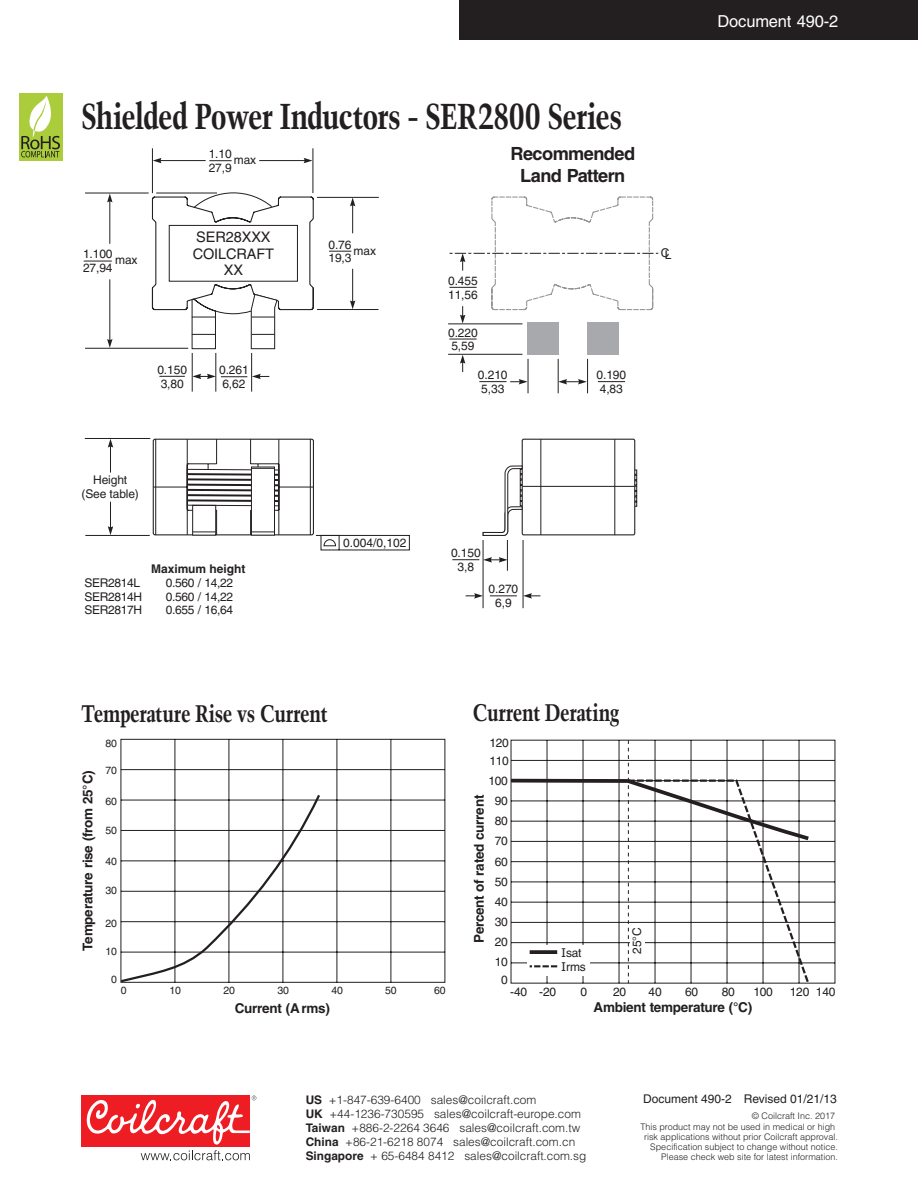
<style>
.page{position:relative;width:918px;height:1188px;background:#fff}
.page>*{position:absolute;margin:0;border:0;box-sizing:border-box;transform-origin:0 0}
.t1{font:700 condensed 36px "Trump Mediaeval";letter-spacing:-.02em;color:#231f20}
.Subhead_-_16_Point_T{font:700 condensed 24px "Trump Mediaeval";letter-spacing:-.02em;color:#231f20}
.t2{font:700 18.15px/21.5px "Helvetica";letter-spacing:-.03em;color:#231f20;text-align:center}
.Document_number{font:16.5px "Helvetica";letter-spacing:-.01em;color:#fff}
.t3{font:14.55px/16.8px "Helvetica";letter-spacing:-.01em;color:#231f20;text-align:center}
.t4{font:700 13.65px "Helvetica";letter-spacing:-.02em;color:#231f20}
.t5{font:700 13.5px "Helvetica";letter-spacing:-.015em;color:#231f20}
.t6{font:12px/13.8px "Helvetica";letter-spacing:-.01em;color:#231f20}
.t7{font:12px "Helvetica";letter-spacing:-.03em;color:#231f20}
.t8{font:700 12px "Helvetica";color:#231f20}
.t9{font:300 11.85px "Helvetica";color:#231f20}
.t10{font:700 11.85px/14.1px "Helvetica";color:#231f20}
.t11{font:10.5px "Helvetica";letter-spacing:-.015em;color:#231f20}
.t12{font:300 9px/9.9px "Helvetica";color:#231f20;text-align:right}
.s1{font-family:"Verdana"}
</style>
<div class="page">
<div style="left:459px;top:0;width:459px;height:40px;background:#231f20"></div>
<div style="left:81px;top:1096px;width:169px;height:51px;background:#ee1d23"></div>
<svg style="left:86px;top:1096px;width:170px;height:64px"></svg>
<div style="left:19px;top:93px;width:43px;height:67px;background:#abcc3b"></div>
<svg style="left:21px;top:96px;width:39px;height:61px"></svg>
<svg style="left:151px;top:192px;width:163px;height:157px"></svg>
<div style="left:169px;top:225px;width:129px;height:57px;background:#fff;border:1px solid #231f20"></div>
<div style="left:522px;top:439px;width:113px;height:96px;border:1px solid #231f20;border-radius:2px"></div>
<svg style="left:482px;top:465px;width:155px;height:71px"></svg>
<hr style="left:540px;top:439px;width:1px;height:96px;background:#231f20">
<hr style="left:614px;top:439px;width:1px;height:96px;background:#231f20">
<hr style="left:152px;top:148px;width:1px;height:45px;background:#231f20">
<hr style="left:313px;top:148px;width:1px;height:45px;background:#231f20">
<svg style="left:209px;top:160px;width:23px;height:1px"></svg>
<svg style="left:329px;top:251px;width:22px;height:1px"></svg>
<svg style="left:490px;top:595px;width:27px;height:1px"></svg>
<svg style="left:84px;top:261px;width:28px;height:1px"></svg>
<svg style="left:159px;top:376px;width:26px;height:1px"></svg>
<hr style="left:317px;top:197px;width:62px;height:1px;background:#231f20">
<hr style="left:85px;top:438px;width:65px;height:1px;background:#231f20">
<hr style="left:85px;top:193px;width:64px;height:1px;background:#231f20">
<hr style="left:156px;top:193px;width:61px;height:1px;background:#231f20">
<hr style="left:85px;top:348px;width:103px;height:1px;background:#231f20">
<hr style="left:317px;top:309px;width:62px;height:1px;background:#231f20">
<hr style="left:85px;top:535px;width:65px;height:1px;background:#231f20">
<svg style="left:152px;top:438px;width:258px;height:113px"></svg>
<hr style="left:192px;top:353px;width:1px;height:39px;background:#231f20">
<hr style="left:215px;top:353px;width:1px;height:39px;background:#231f20">
<hr style="left:251px;top:353px;width:1px;height:39px;background:#231f20">
<hr style="left:483px;top:540px;width:1px;height:68px;background:#231f20">
<hr style="left:507px;top:540px;width:1px;height:31px;background:#231f20">
<hr style="left:523px;top:540px;width:1px;height:68px;background:#231f20">
<div style="left:527px;top:322px;width:32px;height:33px;background:#a8a9ad"></div>
<div style="left:587px;top:322px;width:32px;height:33px;background:#a8a9ad"></div>
<hr style="left:528px;top:359px;width:1px;height:34px;background:#231f20">
<hr style="left:558px;top:359px;width:1px;height:34px;background:#231f20">
<hr style="left:587px;top:359px;width:1px;height:34px;background:#231f20">
<svg style="left:598px;top:381px;width:27px;height:1px"></svg>
<svg style="left:449px;top:339px;width:28px;height:1px"></svg>
<hr style="left:448px;top:354px;width:74px;height:1px;background:#231f20">
<hr style="left:448px;top:323px;width:74px;height:1px;background:#231f20">
<hr style="left:155px;top:439px;width:1px;height:96px;background:#231f20">
<hr style="left:310px;top:439px;width:1px;height:96px;background:#231f20">
<svg style="left:479px;top:379px;width:49px;height:5px"></svg>
<svg style="left:466px;top:593px;width:17px;height:6px"></svg>
<svg style="left:523px;top:593px;width:17px;height:6px"></svg>
<svg style="left:558px;top:379px;width:29px;height:5px"></svg>
<svg style="left:192px;top:374px;width:77px;height:5px"></svg>
<svg style="left:452px;top:557px;width:56px;height:6px"></svg>
<svg style="left:460px;top:355px;width:5px;height:17px"></svg>
<hr style="left:352px;top:269px;width:1px;height:35px;background:#231f20">
<svg style="left:350px;top:300px;width:5px;height:9px"></svg>
<hr style="left:109px;top:279px;width:1px;height:64px;background:#231f20">
<svg style="left:107px;top:339px;width:6px;height:9px"></svg>
<svg style="left:449px;top:196px;width:209px;height:128px"></svg>
<hr style="left:158px;top:160px;width:48px;height:1px;background:#231f20">
<svg style="left:153px;top:158px;width:9px;height:5px"></svg>
<hr style="left:259px;top:160px;width:48px;height:1px;background:#231f20">
<svg style="left:304px;top:158px;width:8px;height:5px"></svg>
<hr style="left:352px;top:203px;width:1px;height:30px;background:#231f20">
<svg style="left:350px;top:197px;width:5px;height:9px"></svg>
<hr style="left:109px;top:199px;width:1px;height:45px;background:#231f20">
<svg style="left:107px;top:194px;width:6px;height:8px"></svg>
<svg style="left:108px;top:439px;width:5px;height:34px"></svg>
<svg style="left:108px;top:502px;width:5px;height:33px"></svg>
<svg style="left:120px;top:739px;width:326px;height:244px"></svg>
<svg style="left:120px;top:792px;width:202px;height:191px"></svg>
<svg style="left:510px;top:739px;width:326px;height:245px"></svg>
<svg style="left:510px;top:740px;width:303px;height:243px"></svg>
<h1 class="t1" style="left:81px;top:94px;width:543px">Shielded Power Inductors - SER2800 Series</h1>
<p class="t6" style="left:83px;top:247px;width:31px">1.100<br>27,94</p>
<p class="t6" style="left:115px;top:253px;width:24px">max</p>
<p class="t6" style="left:209px;top:147px;width:25px">1.10<br>27,9</p>
<p class="t6" style="left:234px;top:153px;width:24px">max</p>
<p class="t3" style="left:193px;top:228px;width:83px">SER28XXX<br>COILCRAFT<br>XX</p>
<p class="t6" style="left:157px;top:363px;width:31px">0.150<br>3,80</p>
<p class="t6" style="left:219px;top:363px;width:31px">0.261<br>6,62</p>
<p class="t6" style="left:329px;top:237px;width:25px">0.76<br>19,3</p>
<p class="t6" style="left:354px;top:243px;width:24px">max</p>
<p class="t2" style="left:510px;top:143px;width:126px">Recommended<br>Land Pattern</p>
<p class="t6" style="left:448px;top:274px;width:31px">0.455<br>11,56</p>
<p class="t6" style="left:448px;top:325px;width:31px">0.220<br>5,59</p>
<p class="t6" style="left:478px;top:368px;width:31px">0.210<br>5,33</p>
<p class="t6" style="left:597px;top:368px;width:31px">0.190<br>4,83</p>
<p class="t6" style="left:661px;top:247px;width:12px">CL</p>
<p class="t6" style="left:81px;top:473px;width:59px;text-align:center">Height (See table)</p>
<p class="t8" style="left:151px;top:561px;width:96px">Maximum height</p>
<p class="t7" style="left:84px;top:576px;width:57px">SER2814L</p>
<p class="t6" style="left:166px;top:576px;width:69px">0.560 / 14,22</p>
<p class="t7" style="left:84px;top:589px;width:59px">SER2814H</p>
<p class="t6" style="left:166px;top:589px;width:69px">0.560 / 14,22</p>
<p class="t7" style="left:84px;top:603px;width:59px">SER2817H</p>
<p class="t6" style="left:166px;top:603px;width:69px">0.655 / 16,64</p>
<p class="t6" style="left:343px;top:536px;width:65px">0.004/0,102</p>
<p class="t6" style="left:451px;top:546px;width:31px;text-align:center">0.150<br>3,8</p>
<p class="t6" style="left:489px;top:582px;width:31px;text-align:center">0.270<br>6,9</p>
<p class="Subhead_-_16_Point_T" style="left:81px;top:698px;width:248px">Temperature Rise vs Current</p>
<p class="t11" style="left:106px;top:737px;width:13px">80</p>
<p class="t11" style="left:106px;top:764px;width:13px">70</p>
<p class="t11" style="left:106px;top:795px;width:13px">60</p>
<p class="t11" style="left:106px;top:824px;width:13px">50</p>
<p class="t11" style="left:106px;top:855px;width:13px">40</p>
<p class="t11" style="left:106px;top:885px;width:13px">30</p>
<p class="t11" style="left:106px;top:917px;width:13px">20</p>
<p class="t5" style="left:80px;top:951px;width:182px;rotate:-90deg">Temperature rise (from 25°C)</p>
<p class="t11" style="left:106px;top:945px;width:13px">10</p>
<p class="t11" style="left:111px;top:973px;width:7px">0</p>
<p class="Subhead_-_16_Point_T" style="left:472px;top:697px;width:149px">Current Derating</p>
<p class="t6" style="left:489px;top:735px;width:21px;line-height:17.2px">120<br>110</p>
<p class="t6" style="left:488px;top:770px;width:21px;line-height:20.2px;text-align:center">100<br>90<br>80<br>70<br>60<br>50<br>40<br>30<br>20<br>10</p>
<p class="t6" style="left:501px;top:973px;width:8px">0</p>
<p class="t5" style="left:471px;top:943px;width:149px;rotate:-90deg">Percent of rated current</p>
<p class="t6" style="left:561px;top:945px;width:26px;line-height:14.5px"><span class="s1">I</span>sat<br><span class="s1">I</span>rms</p>
<p class="t6" style="left:630px;top:954px;width:28px;rotate:-90deg">25°C</p>
<p class="Document_number" style="left:718px;top:11px;width:122px">Document 490-2</p>
<p class="t11" style="left:121px;top:984px;width:7px">0</p>
<p class="t11" style="left:277px;top:984px;width:13px">30</p>
<p class="t11" style="left:169px;top:984px;width:13px">10</p>
<p class="t11" style="left:223px;top:984px;width:13px">20</p>
<p class="t11" style="left:331px;top:984px;width:13px">40</p>
<p class="t11" style="left:385px;top:984px;width:13px">50</p>
<p class="t11" style="left:434px;top:984px;width:13px">60</p>
<p class="t5" style="left:235px;top:1000px;width:97px">Current (Arms)</p>
<p class="t6" style="left:510px;top:985px;width:47px">-40 -20</p>
<p class="t6" style="left:580px;top:985px;width:8px">0</p>
<p class="t6" style="left:613px;top:985px;width:15px">20</p>
<p class="t6" style="left:649px;top:985px;width:15px">40</p>
<p class="t6" style="left:685px;top:985px;width:15px">60</p>
<p class="t6" style="left:722px;top:985px;width:15px">80</p>
<p class="t6" style="left:753px;top:985px;width:21px">100</p>
<p class="t6" style="left:790px;top:985px;width:47px">120 140</p>
<p class="t4" style="left:594px;top:999px;width:160px">Ambient temperature (°C)</p>
<p class="t9" style="left:329px;top:1092px;width:209px">+1-847-639-6400 sales@coilcraft.com</p>
<p class="t9" style="left:329px;top:1106px;width:253px">+44-1236-730595 sales@coilcraft-europe.com</p>
<p class="t9" style="left:352px;top:1121px;width:230px">+886-2-2264 3646 sales@coilcraft.com.tw</p>
<p class="t9" style="left:345px;top:1135px;width:232px">+86-21-6218 8074 sales@coilcraft.com.cn</p>
<p class="t9" style="left:370px;top:1149px;width:218px">+ 65-6484 8412 sales@coilcraft.com.sg</p>
<p class="t10" style="left:306px;top:1093px;width:59px">US<br>UK<br>Taiwan<br>China<br>Singapore</p>
<p class="t6" style="left:643px;top:1092px;width:195px">Document 490-2 Revised 01/21/13</p>
<p class="t12" style="left:640px;top:1110px;width:196px;line-height:11.4px">© Coilcraft Inc. 2017<br>This product may not be used in medical or high</p>
<p class="t12" style="left:644px;top:1132px;width:195px">risk applications without prior Coilcraft approval.<br>Specification subject to change without notice.<br>Please check web site for latest information.</p>
</div>
